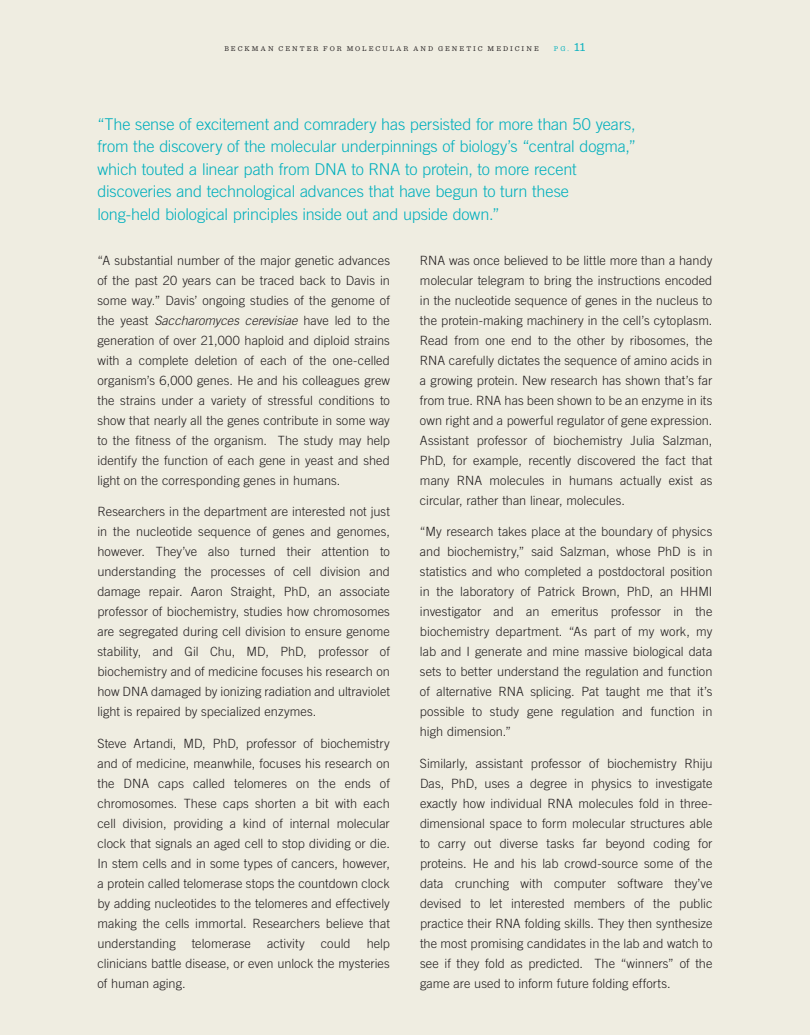
<style>
.page{position:relative;width:810px;height:1035px;background:#efede1}
.page>*{position:absolute;margin:0;border:0;box-sizing:border-box;transform-origin:0 0}
.t1{font:300 16.25px/22.5px "Trade Gothic";letter-spacing:-.01em;color:#00afbd}
.t2{font:300 12.75px/20px "Trade Gothic";color:#231f20;text-align:justify}
.t3{font:7.25px "Sentinel";color:#231f20}
.t4{font:7.25px "Sentinel";color:#00afbd}
.s1{font-size:6.88px}
.s2{font-size:12.5px}
.s3{font-style:italic}
</style>
<div class="page">
<hr style="left:0;top:703px;width:1px;height:332px;background:#dfddc8">
<p class="t3" style="left:224px;top:44px;width:9px">B ECKMAN</p>
<p class="t3" style="left:279px;top:44px;width:9px">C ENTER</p>
<p class="t3" style="left:323px;top:44px;width:8px">FOR</p>
<p class="t3" style="left:347px;top:44px;width:11px">M OLECULAR</p>
<p class="t3" style="left:413px;top:44px;width:8px">AND</p>
<p class="t3" style="left:438px;top:44px;width:9px">G ENETIC</p>
<p class="t3" style="left:488px;top:44px;width:11px">M EDICINE</p>
<p class="t4" style="left:554px;top:44px;width:33px">PG <span class="s1">.</span><span class="s2">11</span></p>
<p class="t1" style="left:97px;top:113px;width:540px">“The sense of excitement and comradery has persisted for more than 50 years, from the discovery of the molecular underpinnings of biology’s “central dogma,” which touted a linear path from DNA to RNA to protein, to more recent discoveries and technological advances that have begun to turn these<br>long-held biological principles inside out and upside down.”</p>
<p class="t2" style="left:98px;top:250px;width:294px">“A substantial number of the major genetic advances of the past 20 years can be traced back to Davis in some way.” Davis’ ongoing studies of the genome of the yeast <span class="s3">Saccharomyces cerevisiae</span> have led to the generation of over 21,000 haploid and diploid strains with a complete deletion of each of the one-celled organism’s 6,000 genes. He and his colleagues grew the strains under a variety of stressful conditions to show that nearly all the genes contribute in some way to the fitness of the organism. The study may help identify the function of each gene in yeast and shed light on the corresponding genes in humans.</p>
<p class="t2" style="left:98px;top:502px;width:294px">Researchers in the department are interested not just in the nucleotide sequence of genes and genomes, however. They’ve also turned their attention to understanding the processes of cell division and damage repair. Aaron Straight, PhD, an associate professor of biochemistry, studies how chromosomes are segregated during cell division to ensure genome stability, and Gil Chu, MD, PhD, professor of biochemistry and of medicine focuses his research on how DNA damaged by ionizing radiation and ultraviolet light is repaired by specialized enzymes.</p>
<p class="t2" style="left:98px;top:733px;width:294px">Steve Artandi, MD, PhD, professor of biochemistry and of medicine, meanwhile, focuses his research on the DNA caps called telomeres on the ends of chromosomes. These caps shorten a bit with each cell division, providing a kind of internal molecular clock that signals an aged cell to stop dividing or die.<br>In stem cells and in some types of cancers, however, a protein called telomerase stops the countdown clock by adding nucleotides to the telomeres and effectively making the cells immortal. Researchers believe that understanding</p>
<p class="t2" style="left:98px;top:933px;width:294px;text-indent:269px">help clinicians battle disease, or even unlock the mysteries of human aging.</p>
<p class="t2" style="left:192px;top:933px;width:61px">telomerase</p>
<p class="t2" style="left:267px;top:933px;width:39px">activity</p>
<p class="t2" style="left:321px;top:933px;width:31px">could</p>
<p class="t2" style="left:420px;top:250px;width:294px">RNA was once believed to be little more than a handy molecular telegram to bring the instructions encoded in the nucleotide sequence of genes in the nucleus to the protein-making machinery in the cell’s cytoplasm.<br>Read from one end to the other by ribosomes, the RNA carefully dictates the sequence of amino acids in a growing protein. New research has shown that’s far from true. RNA has been shown to be an enzyme in its own right and a powerful regulator of gene expression.<br>Assistant professor of biochemistry Julia Salzman, PhD, for example, recently discovered the fact that many RNA molecules in humans actually exist as circular, rather than linear, molecules.</p>
<p class="t2" style="left:420px;top:522px;width:294px">“My research takes place at the boundary of physics and biochemistry,” said Salzman, whose PhD is in statistics and who completed a postdoctoral position in the laboratory of Patrick Brown, PhD, an HHMI investigator and an emeritus professor in the biochemistry department. “As part of my work, my lab and I generate and mine massive biological data sets to better understand the regulation and function of alternative RNA splicing. Pat taught me that it’s possible to study gene regulation and function in high dimension.”</p>
<p class="t2" style="left:420px;top:753px;width:294px">Similarly, assistant professor of biochemistry Rhiju Das, PhD, uses a degree in physics to investigate exactly how individual RNA molecules fold in three&shy;dimensional space to form molecular structures able to carry out diverse tasks far beyond coding for proteins. He and his lab crowd-source some of the data crunching with computer software they’ve devised to let interested members of the public practice their RNA folding skills. They then synthesize the most promising candidates in the lab and watch to see if they fold as predicted. The “winners” of the game are used to inform future folding efforts.</p>
</div>
